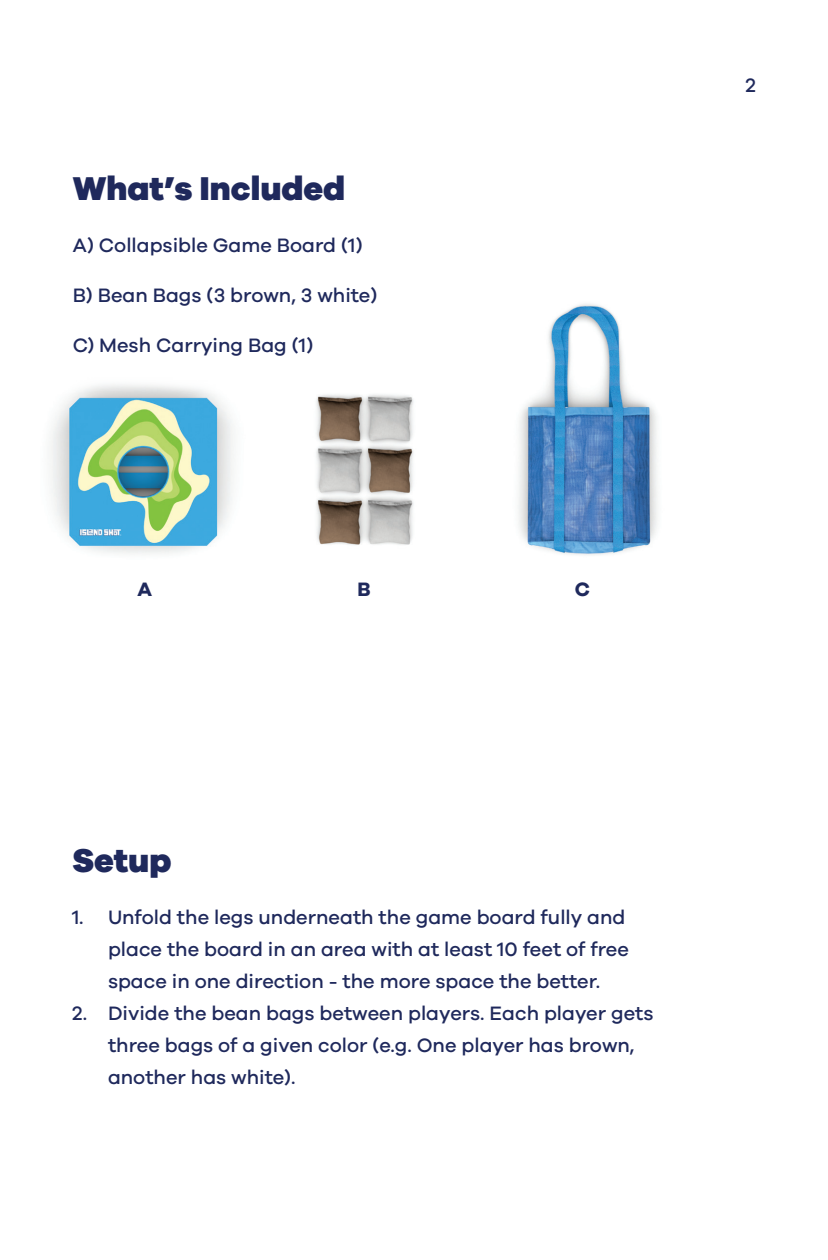
<style>
.page{position:relative;width:828px;height:1260px;background:#fff}
.page>*{position:absolute;margin:0;border:0;box-sizing:border-box;transform-origin:0 0}
.t1{font:800 34px "Galano Grotesque";color:#1f295c}
.t2{font:500 20px/32px "Galano Grotesque";color:#1f295c}
.t3{font:700 20px "Galano Grotesque";color:#1f295c}
</style>
<div class="page">
<img style="left:518px;top:304px;width:139px;height:251px">
<img style="left:316px;top:394px;width:98px;height:151px">
<img style="left:51px;top:385px;width:182px;height:168px">
<p class="t1" style="left:73px;top:167px;width:274px">What’s Included</p>
<p class="t2" style="left:73px;top:229px;width:291px">A) Collapsible Game Board (1)</p>
<p class="t2" style="left:73px;top:279px;width:306px">B) Bean Bags (3 brown, 3 white)</p>
<p class="t2" style="left:73px;top:329px;width:242px">C) Mesh Carrying Bag (1)</p>
<p class="t3" style="left:138px;top:577px;width:16px">A</p>
<p class="t3" style="left:358px;top:577px;width:15px">B</p>
<p class="t3" style="left:575px;top:577px;width:17px">C</p>
<p class="t2" style="left:746px;top:69px;width:12px">2</p>
<p class="t1" style="left:72px;top:839px;width:101px">Setup</p>
<p class="t2" style="left:108px;top:901px;width:522px;text-indent:-36px">1. Unfold the legs underneath the game board fully and place the board in an area with at least 10 feet of free space in one direction - the more space the better.</p>
<p class="t2" style="left:108px;top:997px;width:547px;text-indent:-36px">2. Divide the bean bags between players. Each player gets three bags of a given color (e.g. One player has brown, another has white).</p>
</div>
